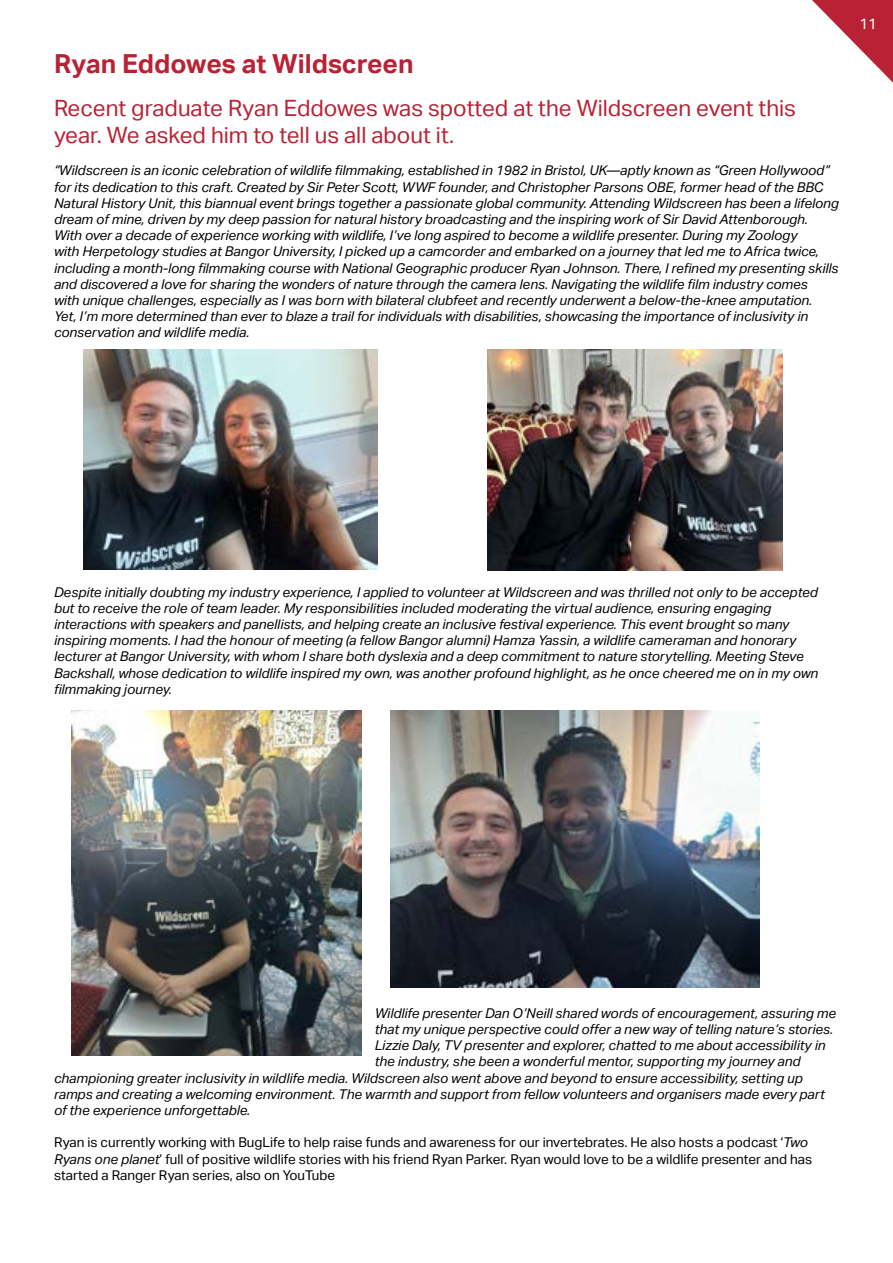
<style>
.page{position:relative;width:893px;height:1263px;background:#fff}
.page>*{position:absolute;margin:0;border:0;box-sizing:border-box;transform-origin:0 0}
.Subsection_heading{font:700 26.25px "Aktiv Grotesk";color:#b82234}
.t1{font:22.5px/27px "Aktiv Grotesk";color:#b82234}
.t2{font:15px "Aktiv Grotesk";color:#fff}
.t3{font:italic 13.5px/16.2px "Aktiv Grotesk";color:#000}
.t4{font:13.5px/16.2px "Aktiv Grotesk";color:#000}
.s1{font-style:italic}
</style>
<div class="page">
<svg style="left:812px;top:0;width:81px;height:83px"></svg>
<img style="left:488px;top:350px;width:294px;height:221px">
<img style="left:84px;top:350px;width:293px;height:220px">
<img style="left:71px;top:710px;width:291px;height:345px">
<img style="left:390px;top:710px;width:370px;height:277px">
<h2 class="Subsection_heading" style="left:54px;top:48px;width:361px">Ryan Eddowes at Wildscreen</h2>
<p class="t1" style="left:54px;top:95px;width:743px">Recent graduate Ryan Eddowes was spotted at the Wildscreen event this year. We asked him to tell us all about it.</p>
<p class="t3" style="left:54px;top:163px;width:786px">“Wildscreen is an iconic celebration of wildlife filmmaking, established in 1982 in Bristol, UK—aptly known as “Green Hollywood” for its dedication to this craft. Created by Sir Peter Scott, WWF founder, and Christopher Parsons OBE, former head of the BBC Natural History Unit, this biannual event brings together a passionate global community. Attending Wildscreen has been a lifelong dream of mine, driven by my deep passion for natural history broadcasting and the inspiring work of Sir David Attenborough.<br>With over a decade of experience working with wildlife, I’ve long aspired to become a wildlife presenter. During my Zoology<br>with Herpetology studies at Bangor University, I picked up a camcorder and embarked on a journey that led me to Africa twice, including a month-long filmmaking course with National Geographic producer Ryan Johnson. There, I refined my presenting skills and discovered a love for sharing the wonders of nature through the camera lens. Navigating the wildlife film industry comes<br>with unique challenges, especially as I was born with bilateral clubfeet and recently underwent a below-the-knee amputation.<br>Yet, I’m more determined than ever to blaze a trail for individuals with disabilities, showcasing the importance of inclusivity in conservation and wildlife media.</p>
<p class="t2" style="left:859px;top:15px;width:19px">11</p>
<p class="t3" style="left:54px;top:584px;width:766px">Despite initially doubting my industry experience, I applied to volunteer at Wildscreen and was thrilled not only to be accepted but to receive the role of team leader. My responsibilities included moderating the virtual audience, ensuring engaging interactions with speakers and panellists, and helping create an inclusive festival experience. This event brought so many inspiring moments. I had the honour of meeting (a fellow Bangor alumni) Hamza Yassin, a wildlife cameraman and honorary lecturer at Bangor University, with whom I share both dyslexia and a deep commitment to nature storytelling. Meeting Steve Backshall, whose dedication to wildlife inspired my own, was another profound highlight, as he once cheered me on in my own filmmaking journey.</p>
<p class="t3" style="left:375px;top:1005px;width:463px">Wildlife presenter Dan O’Neill shared words of encouragement, assuring me</p>
<p class="t3" style="left:375px;top:1021px;width:460px">that my unique perspective could offer a new way of telling nature’s stories.</p>
<p class="t3" style="left:375px;top:1037px;width:452px">Lizzie Daly, TV presenter and explorer, chatted to me about accessibility in</p>
<p class="t3" style="left:375px;top:1054px;width:427px">the industry, she been a wonderful mentor, supporting my journey and</p>
<p class="t3" style="left:54px;top:1070px;width:750px">championing greater inclusivity in wildlife media. Wildscreen also went above and beyond to ensure accessibility, setting up</p>
<p class="t3" style="left:54px;top:1086px;width:772px">ramps and creating a welcoming environment. The warmth and support from fellow volunteers and organisers made every part</p>
<p class="t3" style="left:54px;top:1102px;width:198px">of the experience unforgettable.</p>
<p class="t4" style="left:54px;top:1135px;width:760px">Ryan is currently working with BugLife to help raise funds and awareness for our invertebrates. He also hosts a podcast ‘<span class="s1">Two<br>Ryans one planet</span>’ full of positive wildlife stories with his friend Ryan Parker. Ryan would love to be a wildlife presenter and has started a Ranger Ryan series, also on YouTube</p>
</div>
